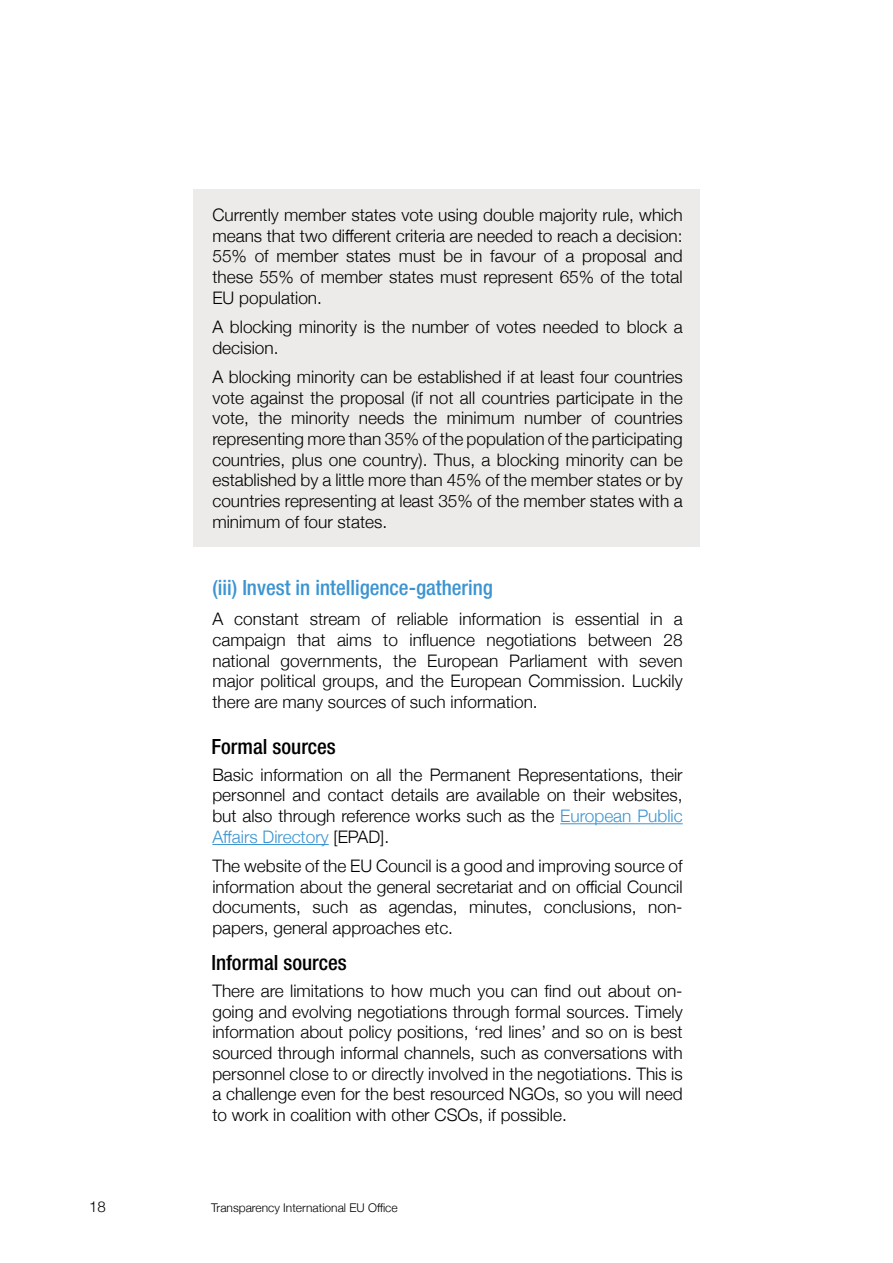
<style>
.page{position:relative;width:893px;height:1263px;background:#fff}
.page>*{position:absolute;margin:0;border:0;box-sizing:border-box;transform-origin:0 0}
.t1{font:500 condensed 21px "Helvetica Neue LT Std";color:#3c94d1}
.t2{font:500 condensed 21px "Helvetica Neue LT Std";color:#000}
.t3{font:300 17.25px/20.7px "Helvetica Neue";color:#000;text-align:justify}
.t4{font:300 15px "Helvetica Neue";color:#000}
.t5{font:300 12px "Helvetica Neue";color:#000}
.s1{color:#3c94d1}
</style>
<div class="page">
<div style="left:193px;top:189px;width:507px;height:357px;background:#ecebe9"></div>
<hr style="left:560px;top:823px;width:123px;height:1px;background:#3c94d1">
<hr style="left:212px;top:844px;width:117px;height:1px;background:#3c94d1">
<p class="t3" style="left:212px;top:203px;width:472px">Currently member states vote using double majority rule, which means that two different criteria are needed to reach a decision:<br>55% of member states must be in favour of a proposal and these 55% of member states must represent 65% of the total EU population.</p>
<p class="t3" style="left:212px;top:315px;width:472px">A blocking minority is the number of votes needed to block a decision.</p>
<p class="t3" style="left:212px;top:365px;width:472px">A blocking minority can be established if at least four countries vote against the proposal (if not all countries participate in the vote, the minority needs the minimum number of countries representing more than 35% of the population of the participating countries, plus one country). Thus, a blocking minority can be established by a little more than 45% of the member states or by countries representing at least 35% of the member states with a minimum of four states.</p>
<p class="t1" style="left:212px;top:575px;width:282px">(iii) Invest in intelligence-gathering</p>
<p class="t3" style="left:212px;top:607px;width:472px">A constant stream of reliable information is essential in a campaign that aims to influence negotiations between 28 national governments, the European Parliament with seven major political groups, and the European Commission. Luckily there are many sources of such information.</p>
<p class="t2" style="left:211px;top:733px;width:126px">Formal sources</p>
<p class="t3" style="left:212px;top:763px;width:472px">Basic information on all the Permanent Representations, their personnel and contact details are available on their websites, but also through reference works such as the <span class="s1">European Public Affairs Directory</span> [EPAD].</p>
<p class="t3" style="left:212px;top:854px;width:472px">The website of the EU Council is a good and improving source of information about the general secretariat and on official Council documents, such as agendas, minutes, conclusions, non&shy;papers, general approaches etc.</p>
<p class="t2" style="left:211px;top:950px;width:137px">Informal sources</p>
<p class="t3" style="left:212px;top:979px;width:472px">There are limitations to how much you can find out about on&shy;going and evolving negotiations through formal sources. Timely information about policy positions, ‘red lines’ and so on is best sourced through informal channels, such as conversations with personnel close to or directly involved in the negotiations. This is a challenge even for the best resourced NGOs, so you will need to work in coalition with other CSOs, if possible.</p>
<p class="t4" style="left:89px;top:1194px;width:18px">18</p>
<p class="t5" style="left:211px;top:1198px;width:188px">Transparency International EU Office</p>
</div>
